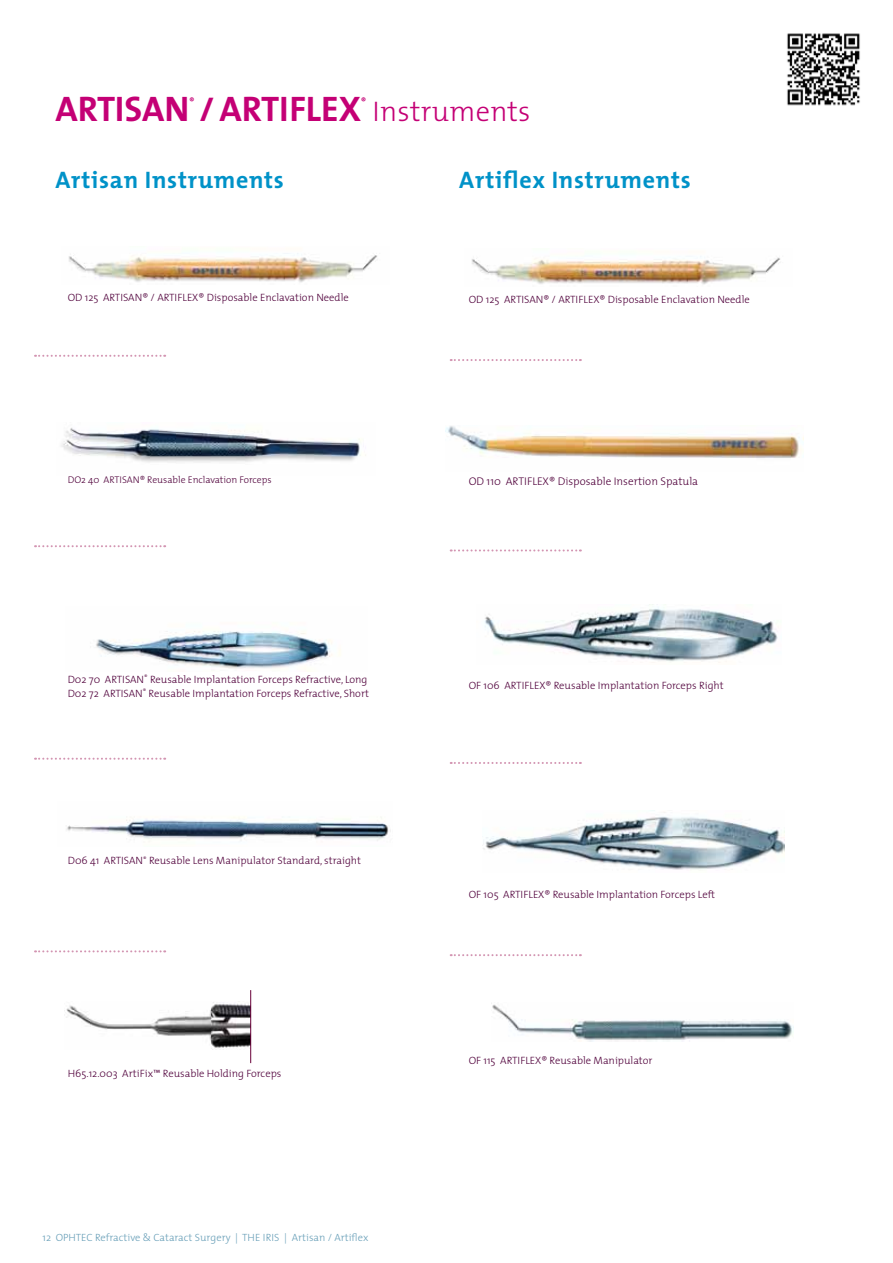
<style>
.page{position:relative;width:893px;height:1263px;background:#fff}
.page>*{position:absolute;margin:0;border:0;box-sizing:border-box;transform-origin:0 0}
.t1{font:700 35.7px "The Mix";color:#c40075}
.t2{font:300 28.5px "The Mix";letter-spacing:.01em;color:#c40075}
.t3{font:700 24px "The Mix";letter-spacing:.03em;color:#0092c8}
.t4{font:300 11.1px "The Mix";color:#50003b}
.t5{font:300 10.65px/14.4px "The Mix";color:#50003b}
.t6{font:300 10.5px "The Mix";color:#689fb8}
.t7{font:300 9.75px "The Mix";color:#50003b}
.t8{font:700 8.7px "The Mix";color:#c40075}
.s1{font-size:34.5px}
</style>
<div class="page">
<img style="left:66px;top:1002px;width:184px;height:47px">
<img style="left:66px;top:817px;width:325px;height:24px">
<img style="left:96px;top:631px;width:244px;height:40px">
<img style="left:68px;top:253px;width:309px;height:30px">
<svg style="left:35px;top:355px;width:130px;height:2px"></svg>
<svg style="left:35px;top:758px;width:130px;height:2px"></svg>
<svg style="left:35px;top:950px;width:130px;height:2px"></svg>
<img style="left:61px;top:428px;width:305px;height:35px">
<svg style="left:35px;top:545px;width:130px;height:2px"></svg>
<img style="left:492px;top:1004px;width:302px;height:38px">
<img style="left:446px;top:426px;width:356px;height:32px">
<img style="left:484px;top:607px;width:294px;height:56px">
<img style="left:483px;top:812px;width:301px;height:58px">
<img style="left:471px;top:256px;width:309px;height:29px">
<svg style="left:451px;top:359px;width:130px;height:2px"></svg>
<svg style="left:451px;top:762px;width:130px;height:2px"></svg>
<svg style="left:451px;top:954px;width:130px;height:2px"></svg>
<svg style="left:451px;top:549px;width:130px;height:2px"></svg>
<img style="left:787px;top:33px;width:73px;height:73px">
<hr style="left:250px;top:990px;width:1px;height:73px;background:#690039">
<h1 class="t1" style="left:55px;top:79px;width:307px">ARTISAN <span class="s1">/</span>ARTIFLEX</h1>
<p class="t8" style="left:189px;top:94px;width:6px">®</p>
<p class="t8" style="left:361px;top:94px;width:6px">®</p>
<h2 class="t2" style="left:372px;top:88px;width:159px">Instruments</h2>
<h3 class="t3" style="left:55px;top:160px;width:230px">Artisan Instruments</h3>
<h3 class="t3" style="left:459px;top:160px;width:233px">Artiflex Instruments</h3>
<p class="t5" style="left:68px;top:290px;width:283px">OD 125 ARTISAN® / ARTIFLEX® Disposable Enclavation Needle</p>
<p class="t7" style="left:68px;top:471px;width:206px">DO2 40 ARTISAN® Reusable Enclavation Forceps</p>
<p class="t5" style="left:68px;top:671px;width:303px">D02 70 ARTISAN<sup>®</sup> Reusable Implantation Forceps Refractive, Long<br>D02 72 ARTISAN<sup>®</sup> Reusable Implantation Forceps Refractive, Short</p>
<p class="t5" style="left:68px;top:853px;width:295px">D06 41 ARTISAN<sup>®</sup> Reusable Lens Manipulator Standard, straight</p>
<p class="t5" style="left:68px;top:1066px;width:215px">H65.12.003 ArtiFix™ Reusable Holding Forceps</p>
<p class="t6" style="left:43px;top:1229px;width:327px">12 OPHTEC Refractive &amp; Cataract Surgery | THE IRIS | Artisan / Artiflex</p>
<p class="t5" style="left:469px;top:291px;width:283px">OD 125 ARTISAN® / ARTIFLEX® Disposable Enclavation Needle</p>
<p class="t4" style="left:469px;top:472px;width:231px">OD 110 ARTIFLEX® Disposable Insertion Spatula</p>
<p class="t5" style="left:469px;top:678px;width:256px">OF 106 ARTIFLEX® Reusable Implantation Forceps Right</p>
<p class="t5" style="left:469px;top:886px;width:248px">OF 105 ARTIFLEX® Reusable Implantation Forceps Left</p>
<p class="t5" style="left:469px;top:1053px;width:185px">OF 115 ARTIFLEX® Reusable Manipulator</p>
</div>
